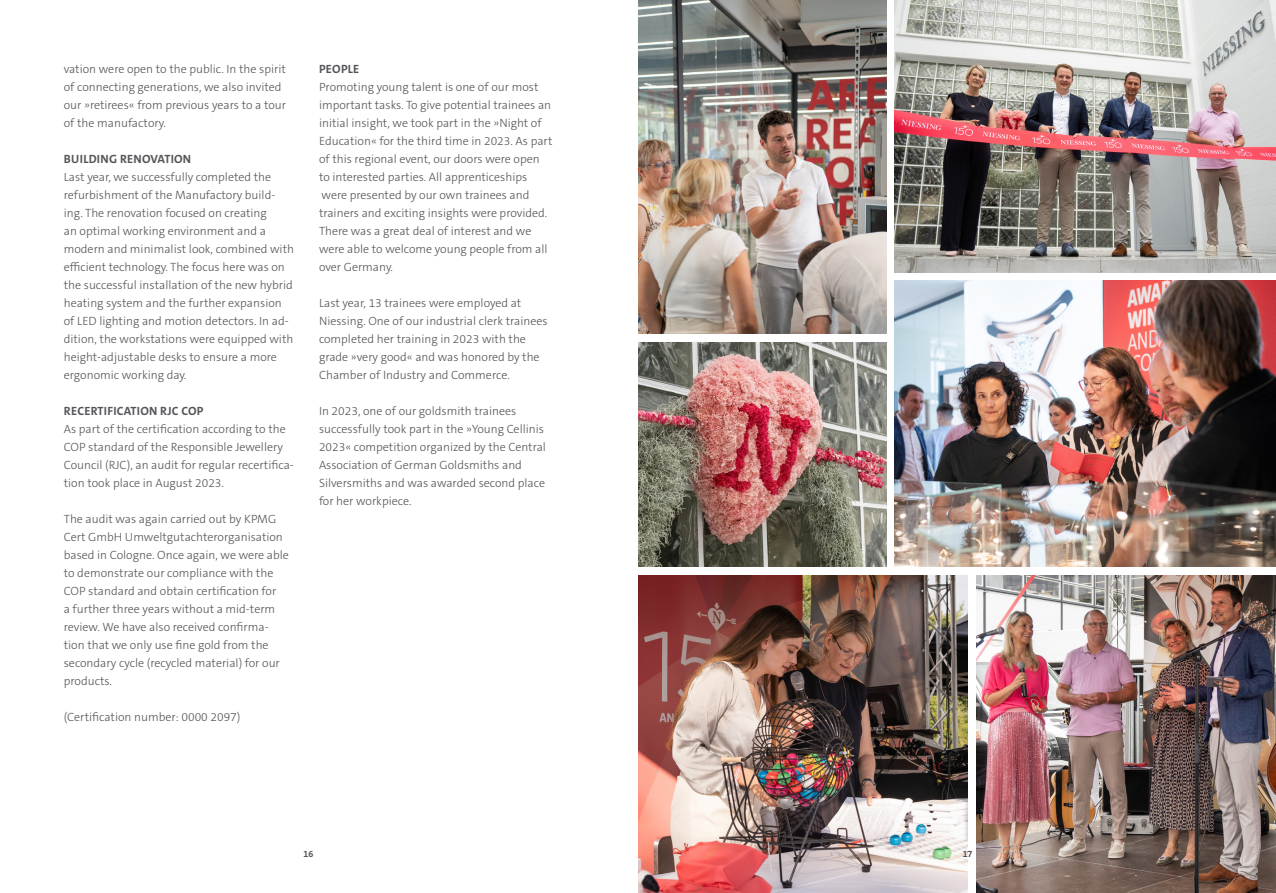
<style>
.page{position:relative;width:1276px;height:893px;background:#fff}
.page>*{position:absolute;margin:0;border:0;box-sizing:border-box;transform-origin:0 0}
.t1{font:300 12px/18px "The Sans C5";color:#545459}
.t2{font:700 12px "The Sans C5";letter-spacing:.02em;color:#545459}
.t3{font:700 9px "The Sans C5";color:#545459}
</style>
<div class="page">
<img style="left:638px;top:0;width:248px;height:334px">
<img style="left:638px;top:342px;width:248px;height:225px">
<img style="left:638px;top:575px;width:329px;height:318px">
<img style="left:976px;top:575px;width:300px;height:318px">
<img style="left:894px;top:0;width:382px;height:272px">
<img style="left:894px;top:281px;width:382px;height:286px">
<p class="t1" style="left:64px;top:60px;width:224px">vation were open to the public. In the spirit of connecting generations, we also invited our »retirees« from previous years to a tour of the manufactory.</p>
<p class="t2" style="left:64px;top:151px;width:129px">BUILDING RENOVATION</p>
<p class="t1" style="left:64px;top:168px;width:232px">Last year, we successfully completed the refurbishment of the Manufactory build&shy;ing. The renovation focused on creating<br>an optimal working environment and a modern and minimalist look, combined with efficient technology. The focus here was on the successful installation of the new hybrid heating system and the further expansion of LED lighting and motion detectors. In ad&shy;dition, the workstations were equipped with height-adjustable desks to ensure a more ergonomic working day.</p>
<p class="t2" style="left:64px;top:403px;width:141px">RECERTIFICATION RJC COP</p>
<p class="t1" style="left:64px;top:420px;width:232px">As part of the certification according to the COP standard of the Responsible Jewellery Council (RJC), an audit for regular recertifica&shy;tion took place in August 2023.</p>
<p class="t1" style="left:64px;top:510px;width:227px">The audit was again carried out by KPMG Cert GmbH Umweltgutachterorganisation based in Cologne. Once again, we were able to demonstrate our compliance with the COP standard and obtain certification for<br>a further three years without a mid-term review. We have also received confirma&shy;tion that we only use fine gold from the secondary cycle (recycled material) for our products.</p>
<p class="t1" style="left:64px;top:708px;width:178px">(Certification number: 0000 2097)</p>
<p class="t2" style="left:319px;top:61px;width:42px">PEOPLE</p>
<p class="t1" style="left:319px;top:78px;width:235px">Promoting young talent is one of our most important tasks. To give potential trainees an initial insight, we took part in the »Night of Education« for the third time in 2023. As part of this regional event, our doors were open to interested parties. All apprenticeships were presented by our own trainees and trainers and exciting insights were provided.<br>There was a great deal of interest and we were able to welcome young people from all over Germany.</p>
<p class="t1" style="left:319px;top:294px;width:230px">Last year, 13 trainees were employed at Niessing. One of our industrial clerk trainees completed her training in 2023 with the grade »very good« and was honored by the Chamber of Industry and Commerce.</p>
<p class="t1" style="left:319px;top:402px;width:228px">In 2023, one of our goldsmith trainees successfully took part in the »Young Cellinis 2023« competition organized by the Central Association of German Goldsmiths and Silversmiths and was awarded second place for her workpiece.</p>
<p class="t3" style="left:303px;top:848px;width:11px">16</p>
<p class="t3" style="left:962px;top:848px;width:11px">17</p>
</div>
